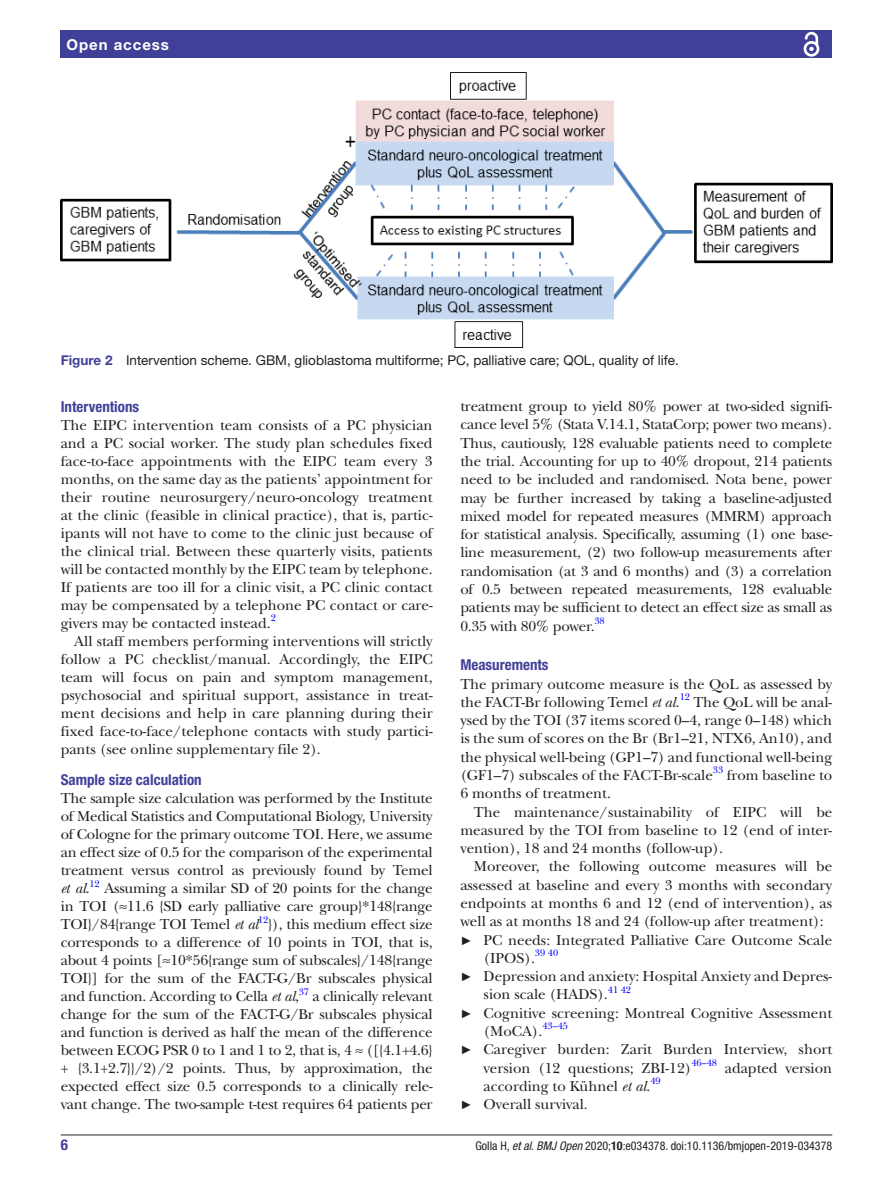
<style>
.page{position:relative;width:893px;height:1191px;background:#fff}
.page>*{position:absolute;margin:0;border:0;box-sizing:border-box;transform-origin:0 0}
.t1{font:15px/18px "New Baskerville";color:#231f20;text-align:justify}
.t2{font:700 condensed 15px "Helvetica Neue LT Std";color:#414099}
.t3{font:700 15px "Helvetica Neue LT Std";letter-spacing:.065em;color:#fff}
.t4{font:13.5px "Helvetica Neue LT Std";color:#231f20}
.t5{font:condensed 12px "Helvetica Neue LT Std";color:#231f20}
.t6{font:9.9px "New Baskerville";color:#00f}
.s1{font-weight:700;color:#414099}
.s2{font-style:italic}
.s3{font-family:"Arial";font-size:12px}
.s4{font-weight:700}
</style>
<div class="page">
<hr style="left:61px;top:1134px;width:771px;height:1px;background:#231f20">
<div style="left:61px;top:31px;width:771px;height:27px;background:#414099"></div>
<svg style="left:803px;top:31px;width:17px;height:26px"></svg>
<img style="left:61px;top:73px;width:771px;height:274px">
<p class="t3" style="left:66px;top:35px;width:104px">Open access</p>
<p class="t4" style="left:61px;top:352px;width:620px"><span class="s1">Figure 2</span> Intervention scheme. GBM, glioblastoma multiforme; PC, palliative care; QOL, quality of life.</p>
<p class="t2" style="left:61px;top:397px;width:80px">Interventions</p>
<p class="t1" style="left:61px;top:416px;width:373px">The EIPC intervention team consists of a PC physician and a PC social worker. The study plan schedules fixed face-to-face appointments with the EIPC team every 3 months, on the same day as the patients’ appointment for their routine neurosurgery/neuro-oncology treatment at the clinic (feasible in clinical practice), that is, partic&shy;ipants will not have to come to the clinic just because of the clinical trial. Between these quarterly visits, patients will be contacted monthly by the EIPC team by telephone.<br>If patients are too ill for a clinic visit, a PC clinic contact may be compensated by a telephone PC contact or care&shy;givers may be contacted instead.</p>
<p class="t1" style="left:460px;top:397px;width:373px">treatment group to yield 80% power at two-sided signifi&shy;cance level 5% (Stata V.14.1, StataCorp; power two means).<br>Thus, cautiously, 128 evaluable patients need to complete the trial. Accounting for up to 40% dropout, 214 patients need to be included and randomised. Nota bene, power may be further increased by taking a baseline-adjusted mixed model for repeated measures (MMRM) approach for statistical analysis. Specifically, assuming (1) one base&shy;line measurement, (2) two follow-up measurements after randomisation (at 3 and 6 months) and (3) a correlation of 0.5 between repeated measurements, 128 evaluable patients may be sufficient to detect an effect size as small as 0.35 with 80% power.</p>
<p class="t6" style="left:271px;top:612px;width:7px">2</p>
<p class="t1" style="left:61px;top:632px;width:373px;text-indent:14px">All staff members performing interventions will strictly follow a PC checklist/manual. Accordingly, the EIPC team will focus on pain and symptom management, psychosocial and spiritual support, assistance in treat&shy;ment decisions and help in care planning during their fixed face-to-face/telephone contacts with study partici&shy;pants (see online supplementary file 2).</p>
<p class="t2" style="left:61px;top:771px;width:142px">Sample size calculation</p>
<p class="t1" style="left:61px;top:789px;width:373px">The sample size calculation was performed by the Institute of Medical Statistics and Computational Biology, University of Cologne for the primary outcome TOI. Here, we assume an effect size of 0.5 for the comparison of the experimental treatment versus control as previously found by Temel <span class="s2">et al</span>.<sup>12</sup> Assuming a similar SD of 20 points for the change in TOI (≈11.6 {SD early palliative care group}*148{range TOI}/84{range TOI Temel <span class="s2">et al</span></p>
<p class="t6" style="left:594px;top:615px;width:12px">38</p>
<p class="t2" style="left:460px;top:656px;width:90px">Measurements</p>
<p class="t1" style="left:460px;top:674px;width:373px">The primary outcome measure is the QoL as assessed by the FACT-Br following Temel <span class="s2">et al</span>.</p>
<p class="t6" style="left:680px;top:691px;width:12px">12</p>
<p class="t1" style="left:460px;top:693px;width:373px;text-indent:233px">The QoL will be anal&shy;ysed by the TOI (37 items scored 0–4, range 0–148) which is the sum of scores on the Br (Br1–21, NTX6, An10), and the physical well-being (GP1–7) and functional well-being (GF1–7) subscales of the FACT-Br-scale</p>
<p class="t6" style="left:713px;top:764px;width:12px">33</p>
<p class="t1" style="left:727px;top:766px;width:107px">from baseline to</p>
<p class="t1" style="left:460px;top:784px;width:152px">6 months of treatment.</p>
<p class="t1" style="left:474px;top:802px;width:360px">The maintenance/sustainability of EIPC will be</p>
<p class="t1" style="left:460px;top:821px;width:373px">measured by the TOI from baseline to 12 (end of inter-</p>
<p class="t1" style="left:460px;top:839px;width:264px">vention), 18 and 24 months (follow-up).</p>
<p class="t1" style="left:474px;top:857px;width:360px">Moreover, the following outcome measures will be</p>
<p class="t1" style="left:460px;top:876px;width:373px">assessed at baseline and every 3 months with secondary</p>
<p class="t1" style="left:460px;top:894px;width:373px">endpoints at months 6 and 12 (end of intervention), as</p>
<p class="t1" style="left:460px;top:912px;width:365px">well as at months 18 and 24 (follow-up after treatment):</p>
<p class="t1" style="left:460px;top:930px;width:373px"><span class="s3">►</span> PC needs: Integrated Palliative Care Outcome Scale</p>
<p class="t1" style="left:484px;top:949px;width:53px">(IPOS).</p>
<p class="t6" style="left:535px;top:947px;width:25px">39 40</p>
<p class="t1" style="left:484px;top:967px;width:350px;text-indent:-23px"><span class="s3">►</span> Depression and anxiety: Hospital Anxiety and Depres&shy;sion scale (HADS).</p>
<p class="t6" style="left:258px;top:913px;width:12px">12</p>
<p class="t1" style="left:61px;top:915px;width:373px;text-indent:208px">}), this medium effect size corresponds to a difference of 10 points in TOI, that is, about 4 points [≈10*56{range sum of subscales}/148{range TOI}] for the sum of the FACT-G/Br subscales physical and function. According to Cella <span class="s2">et al</span>,</p>
<p class="t6" style="left:608px;top:983px;width:25px">41 42</p>
<p class="t1" style="left:484px;top:1003px;width:350px;text-indent:-23px"><span class="s3">►</span> Cognitive screening: Montreal Cognitive Assessment (MoCA).</p>
<p class="t6" style="left:299px;top:985px;width:12px">37</p>
<p class="t1" style="left:61px;top:987px;width:373px;text-indent:252px">a clinically relevant change for the sum of the FACT-G/Br subscales physical and function is derived as half the mean of the difference between ECOG PSR 0 to 1 and 1 to 2, that is, 4 ≈ ([{4.1+4.6} + {3.1+2.7}}/2)/2 points. Thus, by approximation, the expected effect size 0.5 corresponds to a clinically rele&shy;vant change. The two-sample t-test requires 64 patients per</p>
<p class="t6" style="left:542px;top:1020px;width:27px">43–45</p>
<p class="t1" style="left:484px;top:1040px;width:350px;text-indent:-23px"><span class="s3">►</span> Caregiver burden: Zarit Burden Interview, short version (12 questions; ZBI-12)</p>
<p class="t6" style="left:691px;top:1057px;width:27px">46–48</p>
<p class="t1" style="left:725px;top:1058px;width:109px">adapted version</p>
<p class="t1" style="left:460px;top:1077px;width:202px;text-indent:23px">according to Kühnel <span class="s2">et al</span>.<sup>49 </sup><span class="s3">►</span> Overall survival.</p>
<p class="t2" style="left:61px;top:1135px;width:9px">6</p>
<p class="t5" style="left:475px;top:1138px;width:358px">Golla H, <span class="s2">et al</span>. <span class="s2">BMJ Open</span> 2020;<span class="s4">10</span>:e034378. doi:10.1136/bmjopen-2019-034378</p>
</div>
